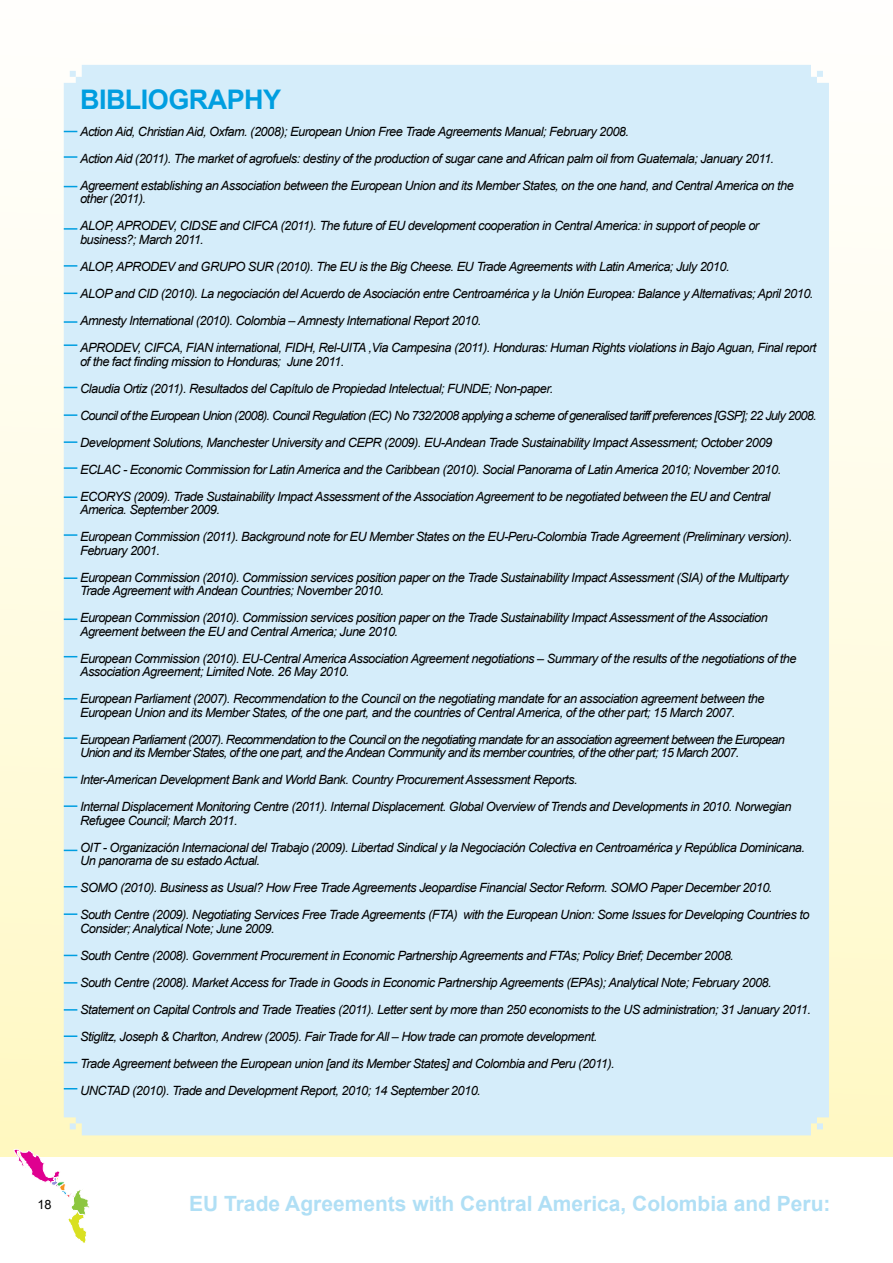
<style>
.page{position:relative;width:893px;height:1263px;background:#fff}
.page>*{position:absolute;margin:0;border:0;box-sizing:border-box;transform-origin:0 0}
.t1{font:700 27px "Arial";letter-spacing:-.02em;color:#009ee0}
.t2{font:700 21px "Arial";color:#b0dff5}
.t3{font:italic 12.75px/27px "Arial";letter-spacing:-.04em;color:#000}
.t4{font:italic 12.75px/27px "Arial";letter-spacing:-.06em;color:#000}
.t5{font:12.75px "Arial";color:#000}
</style>
<div class="page">
<div style="left:0;top:0;width:893px;height:1156px;background:linear-gradient(to bottom,#fff,#fff8c4)"></div>
<svg style="left:14px;top:1149px;width:76px;height:94px"></svg>
<div style="left:64px;top:65px;width:765px;height:1070px;background:#d5edfa"></div>
<svg style="left:64px;top:131px;width:13px;height:1px"></svg>
<svg style="left:64px;top:156px;width:13px;height:2px"></svg>
<svg style="left:64px;top:186px;width:13px;height:1px"></svg>
<svg style="left:64px;top:228px;width:13px;height:2px"></svg>
<svg style="left:64px;top:265px;width:13px;height:2px"></svg>
<svg style="left:64px;top:293px;width:13px;height:1px"></svg>
<svg style="left:64px;top:321px;width:13px;height:2px"></svg>
<svg style="left:64px;top:344px;width:13px;height:2px"></svg>
<svg style="left:64px;top:387px;width:13px;height:1px"></svg>
<svg style="left:64px;top:414px;width:13px;height:2px"></svg>
<svg style="left:64px;top:441px;width:13px;height:2px"></svg>
<svg style="left:64px;top:467px;width:13px;height:2px"></svg>
<svg style="left:64px;top:496px;width:13px;height:2px"></svg>
<svg style="left:64px;top:534px;width:13px;height:2px"></svg>
<svg style="left:64px;top:577px;width:13px;height:2px"></svg>
<svg style="left:64px;top:618px;width:13px;height:2px"></svg>
<svg style="left:64px;top:656px;width:13px;height:1px"></svg>
<svg style="left:64px;top:698px;width:13px;height:1px"></svg>
<svg style="left:64px;top:737px;width:13px;height:2px"></svg>
<svg style="left:64px;top:777px;width:13px;height:1px"></svg>
<svg style="left:64px;top:805px;width:13px;height:2px"></svg>
<svg style="left:64px;top:850px;width:13px;height:1px"></svg>
<svg style="left:64px;top:886px;width:13px;height:1px"></svg>
<svg style="left:64px;top:913px;width:13px;height:2px"></svg>
<svg style="left:64px;top:955px;width:13px;height:1px"></svg>
<svg style="left:64px;top:982px;width:13px;height:1px"></svg>
<svg style="left:64px;top:1009px;width:13px;height:1px"></svg>
<svg style="left:64px;top:1035px;width:13px;height:2px"></svg>
<svg style="left:64px;top:1062px;width:13px;height:1px"></svg>
<svg style="left:64px;top:1088px;width:13px;height:1px"></svg>
<h1 class="t1" style="left:80px;top:82px;width:203px">BIBLIOGRAPHY</h1>
<p class="t3" style="left:80px;top:118px;width:715px">Action Aid, Christian Aid, Oxfam. (2008); European Union Free Trade Agreements Manual; February 2008.<br>Action Aid (2011). The market of agrofuels: destiny of the production of sugar cane and African palm oil from Guatemala; January 2011.<br>Agreement establishing an Association between the European Union and its Member States, on the one hand, and Central America on the</p>
<p class="t3" style="left:80px;top:186px;width:681px">other (2011).<br>ALOP, APRODEV, CIDSE and CIFCA (2011). The future of EU development cooperation in Central America: in support of people or</p>
<p class="t3" style="left:80px;top:226px;width:738px">business?; March 2011.<br>ALOP, APRODEV and GRUPO SUR (2010). The EU is the Big Cheese. EU Trade Agreements with Latin America; July 2010.<br>ALOP and CID (2010). La negociación del Acuerdo de Asociación entre Centroamérica y la Unión Europea: Balance y Alternativas; April 2010.<br>Amnesty International (2010). Colombia – Amnesty International Report 2010.<br>APRODEV, CIFCA, FIAN international, FIDH, Rel-UITA ,Via Campesina (2011). Honduras: Human Rights violations in Bajo Aguan, Final report</p>
<p class="t3" style="left:80px;top:348px;width:738px">of the fact finding mission to Honduras; June 2011.<br>Claudia Ortiz (2011). Resultados del Capítulo de Propiedad Intelectual; FUNDE; Non-paper.<br>Council of the European Union (2008). Council Regulation (EC) No 732/2008 applying a scheme of generalised tariff preferences [GSP]; 22 July 2008.<br>Development Solutions, Manchester University and CEPR (2009). EU-Andean Trade Sustainability Impact Assessment; October 2009<br>ECLAC - Economic Commission for Latin America and the Caribbean (2010). Social Panorama of Latin America 2010; November 2010.<br>ECORYS (2009). Trade Sustainability Impact Assessment of the Association Agreement to be negotiated between the EU and Central</p>
<p class="t3" style="left:80px;top:496px;width:714px">America. September 2009.<br>European Commission (2011). Background note for EU Member States on the EU-Peru-Colombia Trade Agreement (Preliminary version).</p>
<p class="t3" style="left:80px;top:537px;width:710px">February 2001.<br>European Commission (2010). Commission services position paper on the Trade Sustainability Impact Assessment (SIA) of the Multiparty</p>
<p class="t3" style="left:80px;top:577px;width:689px">Trade Agreement with Andean Countries; November 2010.<br>European Commission (2010). Commission services position paper on the Trade Sustainability Impact Assessment of the Association</p>
<p class="t3" style="left:80px;top:618px;width:718px">Agreement between the EU and Central America; June 2010.<br>European Commission (2010). EU-Central America Association Agreement negotiations – Summary of the results of the negotiations of the</p>
<p class="t3" style="left:80px;top:658px;width:686px">Association Agreement; Limited Note. 26 May 2010.<br>European Parliament (2007). Recommendation to the Council on the negotiating mandate for an association agreement between the</p>
<p class="t4" style="left:80px;top:699px;width:706px">European Union and its Member States, of the one part, and the countries of Central America, of the other part; 15 March 2007.<br>European Parliament (2007). Recommendation to the Council on the negotiating mandate for an association agreement between the European</p>
<p class="t3" style="left:80px;top:739px;width:713px">Union and its Member States, of the one part, and the Andean Community and its member countries, of the other part; 15 March 2007.<br>Inter-American Development Bank and World Bank. Country Procurement Assessment Reports.<br>Internal Displacement Monitoring Centre (2011). Internal Displacement. Global Overview of Trends and Developments in 2010. Norwegian</p>
<p class="t3" style="left:80px;top:807px;width:726px">Refugee Council; March 2011.<br>OIT - Organización Internacional del Trabajo (2009). Libertad Sindical y la Negociación Colectiva en Centroamérica y República Dominicana.</p>
<p class="t3" style="left:80px;top:847px;width:731px">Un panorama de su estado Actual.<br>SOMO (2010). Business as Usual? How Free Trade Agreements Jeopardise Financial Sector Reform. SOMO Paper December 2010.<br>South Centre (2009). Negotiating Services Free Trade Agreements (FTA) with the European Union: Some Issues for Developing Countries to</p>
<p class="t3" style="left:80px;top:915px;width:732px">Consider; Analytical Note; June 2009.<br>South Centre (2008). Government Procurement in Economic Partnership Agreements and FTAs; Policy Brief; December 2008.<br>South Centre (2008). Market Access for Trade in Goods in Economic Partnership Agreements (EPAs); Analytical Note; February 2008.<br>Statement on Capital Controls and Trade Treaties (2011). Letter sent by more than 250 economists to the US administration; 31 January 2011.<br>Stiglitz, Joseph &amp; Charlton, Andrew (2005). Fair Trade for All – How trade can promote development.<br>Trade Agreement between the European union [and its Member States] and Colombia and Peru (2011).<br>UNCTAD (2010). Trade and Development Report, 2010; 14 September 2010.</p>
<p class="t5" style="left:38px;top:1196px;width:16px">18</p>
<h2 class="t2" style="left:189px;top:1190px;width:643px">EU Trade Agreements with Central America, Colombia and Peru:</h2>
</div>
